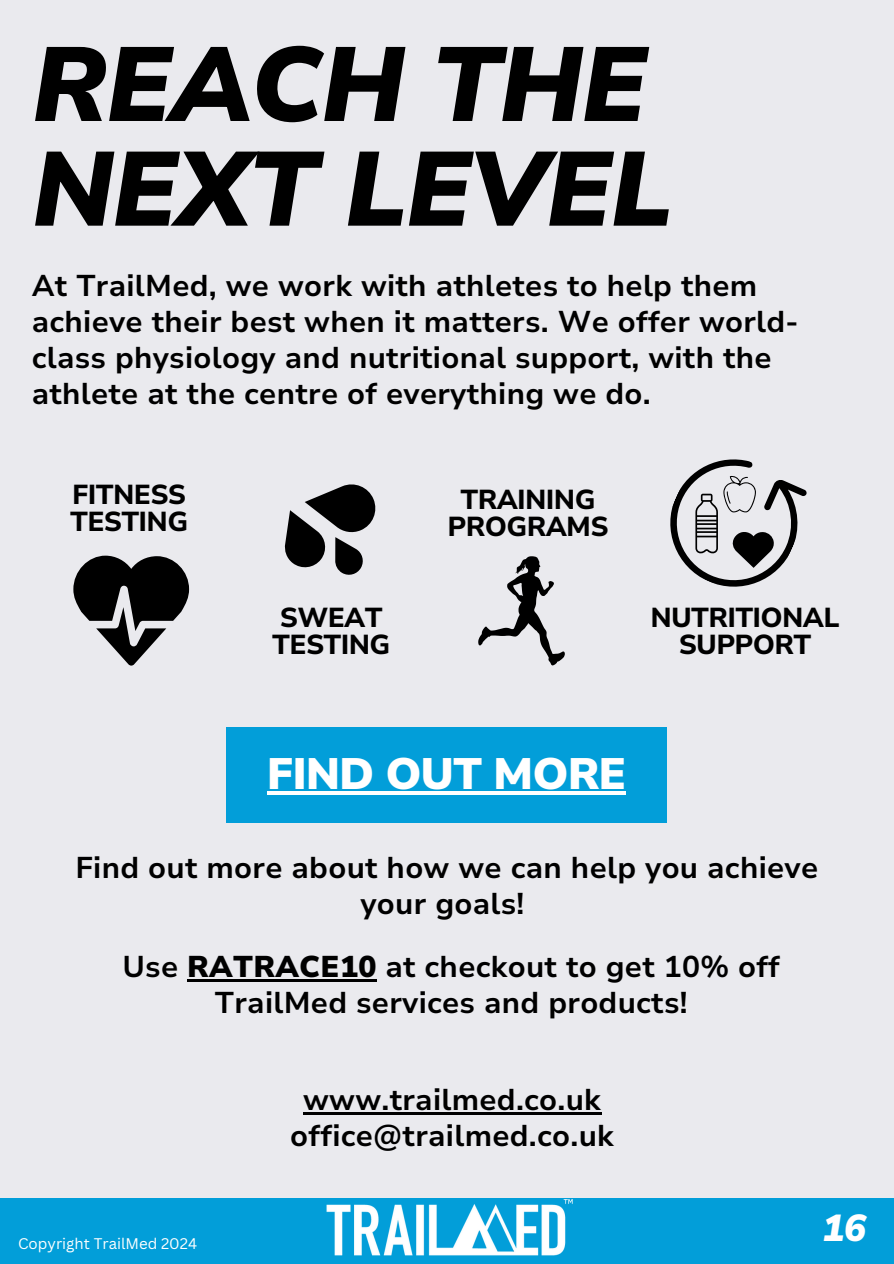
<style>
.page{position:relative;width:894px;height:1264px;background:#fff}
.page>*{position:absolute;margin:0;border:0;box-sizing:border-box;transform-origin:0 0}
.t1{font:italic 900 105px/104.7px "Nunito Sans 10 pt";letter-spacing:-.025em;color:#000}
.t2{font:900 43.95px "Nunito Sans 10 pt";letter-spacing:-.025em;color:#fff}
.t3{font:italic 900 37.5px "Nunito Sans 10 pt";color:#fff}
.t4{font:700 30px/36px "Nunito Sans 10 pt";letter-spacing:.01em;color:#000;text-align:center}
.t5{font:800 27.45px/27px "Nunito Sans 10 pt";letter-spacing:-.025em;color:#000}
.t6{font:15px "Canva Sans";color:#fff}
.s1{font-weight:900}
</style>
<div class="page">
<div style="left:0;top:0;width:893px;height:1263px;background:#eaeaee"></div>
<svg style="left:478px;top:556px;width:86px;height:109px"></svg>
<svg style="left:670px;top:459px;width:137px;height:128px"></svg>
<div style="left:226px;top:727px;width:441px;height:96px;background:#029ed9"></div>
<svg style="left:73px;top:555px;width:116px;height:110px"></svg>
<svg style="left:284px;top:484px;width:92px;height:91px"></svg>
<svg style="left:267px;top:791px;width:358px;height:3px"></svg>
<hr style="left:187px;top:979px;width:189px;height:2px;background:#000">
<div style="left:0;top:1197px;width:893px;height:66px;background:#029ed9"></div>
<img style="left:319px;top:1197px;width:255px;height:59px">
<hr style="left:303px;top:1112px;width:298px;height:2px;background:#000">
<h1 class="t1" style="left:32px;top:34px;width:643px">REACH THE<br>NEXT LEVEL</h1>
<p class="t4" style="left:32px;top:267px;width:768px;text-align:left">At TrailMed, we work with athletes to help them achieve their best when it matters. We offer world&shy;class physiology and nutritional support, with the athlete at the centre of everything we do.</p>
<p class="t5" style="left:70px;top:481px;width:120px">FITNESS<br>TESTING</p>
<p class="t5" style="left:272px;top:604px;width:120px">SWEAT<br>TESTING</p>
<p class="t5" style="left:447px;top:486px;width:162px;text-align:center">TRAINING<br>PROGRAMS</p>
<p class="t5" style="left:650px;top:604px;width:191px;text-align:center">NUTRITIONAL<br>SUPPORT</p>
<h2 class="t2" style="left:267px;top:744px;width:361px">FIND OUT MORE</h2>
<p class="t4" style="left:75px;top:850px;width:744px">Find out more about how we can help you achieve your goals!</p>
<p class="t4" style="left:122px;top:949px;width:659px">Use <span class="s1">RATRACE10</span> at checkout to get 10% off<br>TrailMed services and products!</p>
<p class="t6" style="left:18px;top:1233px;width:180px">Copyright TrailMed 2024</p>
<p class="t4" style="left:290px;top:1082px;width:325px">www.trailmed.co.uk office@trailmed.co.uk</p>
<p class="t3" style="left:822px;top:1202px;width:46px">16</p>
</div>
